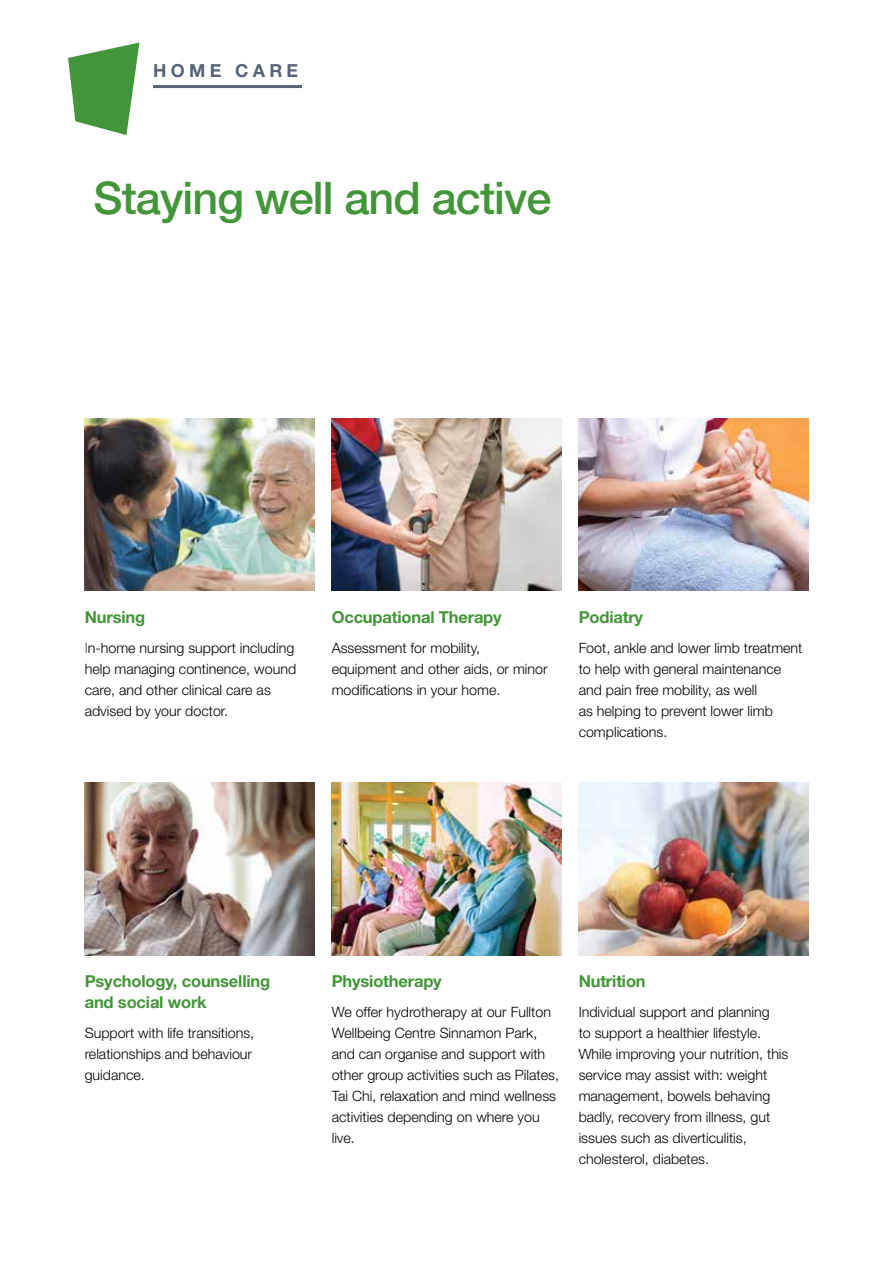
<style>
.page{position:relative;width:893px;height:1263px;background:#fff}
.page>*{position:absolute;margin:0;border:0;box-sizing:border-box;transform-origin:0 0}
.t1{font:500 45px "Helvetica Neue LT Std";letter-spacing:-.02em;color:#439539}
.t2{font:700 18px "Helvetica Neue LT Std";letter-spacing:.24em;color:#576476}
.t3{font:700 16.5px/21px "Helvetica Neue LT Std";letter-spacing:-.01em;color:#439539}
.t4{font:300 14.25px/21px "Helvetica Neue LT Std";color:#000}
.s1{color:#4d4d4f}
</style>
<div class="page">
<img style="left:85px;top:418px;width:229px;height:173px">
<img style="left:85px;top:782px;width:229px;height:173px">
<img style="left:332px;top:418px;width:229px;height:173px">
<img style="left:332px;top:782px;width:229px;height:173px">
<img style="left:579px;top:418px;width:229px;height:173px">
<img style="left:579px;top:782px;width:229px;height:173px">
<svg style="left:68px;top:43px;width:71px;height:92px"></svg>
<hr style="left:153px;top:85px;width:149px;height:3px;background:#576476">
<p class="t2" style="left:153px;top:59px;width:147px">HOME CARE</p>
<h1 class="t1" style="left:94px;top:171px;width:459px">Staying well and active</h1>
<p class="t3" style="left:85px;top:606px;width:62px">Nursing</p>
<p class="t4" style="left:85px;top:637px;width:213px"><span class="s1">I</span>n-home nursing support including help managing continence, wound care, and other clinical care as advised by your doctor.</p>
<p class="t3" style="left:332px;top:606px;width:172px">Occupational Therapy</p>
<p class="t4" style="left:332px;top:637px;width:217px">Assessment for mobility, equipment and other aids, or minor modifications in your home.</p>
<p class="t3" style="left:579px;top:606px;width:66px">Podiatry</p>
<p class="t4" style="left:579px;top:637px;width:225px">Foot, ankle and lower limb treatment to help with general maintenance and pain free mobility, as well<br>as helping to prevent lower limb complications.</p>
<p class="t3" style="left:85px;top:970px;width:187px">Psychology, counselling and social work</p>
<p class="t4" style="left:85px;top:1022px;width:171px">Support with life transitions, relationships and behaviour guidance.</p>
<p class="t3" style="left:332px;top:970px;width:112px">Physiotherapy</p>
<p class="t4" style="left:332px;top:1001px;width:229px">We offer hydrotherapy at our Fullton<br>Wellbeing Centre Sinnamon Park, and can organise and support with other group activities such as Pilates,<br>Tai Chi, relaxation and mind wellness activities depending on where you live.</p>
<p class="t3" style="left:579px;top:970px;width:69px">Nutrition</p>
<p class="t4" style="left:579px;top:1001px;width:211px">Individual support and planning<br>to support a healthier lifestyle.<br>While improving your nutrition, this service may assist with: weight management, bowels behaving badly, recovery from illness, gut issues such as diverticulitis, cholesterol, diabetes.</p>
</div>
